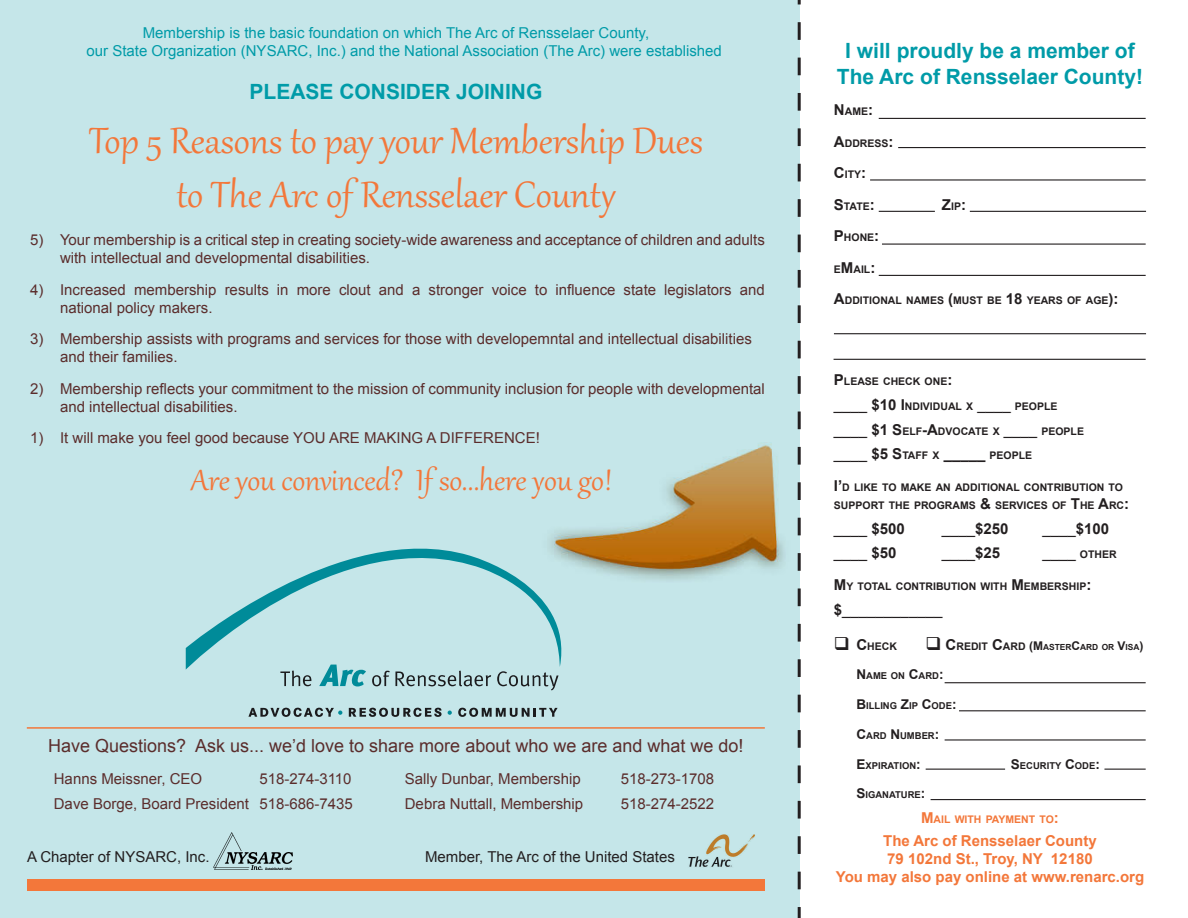
<style>
.page{position:relative;width:1188px;height:918px;background:#fff}
.page>*{position:absolute;margin:0;border:0;box-sizing:border-box;transform-origin:0 0}
.t1{font:45px/54px "Gabriola";color:#f3773a;text-align:center}
.t2{font:36px "Gabriola";color:#f3773a}
.t3{font:700 21px/25.2px "Arial";color:#009ba8;text-align:center}
.t4{font:18px "Arial";color:#5b2d2c}
.t5{font:15px/18px "Arial";color:#5b2d2c}
.t6{font:15px/18px "Arial";color:#009ba8}
.t7{font:700 15px "Arial";color:#f3773a}
.t8{font:15px "Arial";color:#231f20}
.t9{font:15px "Arial";color:#231f20}
.t10{font:700 15px "Arial";color:#231f20}
.t11{font:700 10.5px/18px "Arial";color:#231f20}
.t12{font:700 10.5px "Arial";color:#f3773a}
.t13{font:700 9.45px "Arial";color:#231f20}
.t14{font:700 8.4px "Arial";color:#231f20}
.s1{font-size:15px}
.s2{font-size:10.5px}
.s3{font-weight:400;font-size:15px}
.s4{font-weight:700}
.s5{font-size:12px}
.s6{font-size:13.5px}
</style>
<div class="page">
<div style="left:0;top:0;width:799px;height:918px;background:#c5e6e9"></div>
<div style="left:27px;top:879px;width:738px;height:12px;background:#f3773a"></div>
<svg style="left:349px;top:708px;width:93px;height:9px"></svg>
<svg style="left:458px;top:708px;width:100px;height:9px"></svg>
<svg style="left:280px;top:671px;width:31px;height:15px"></svg>
<svg style="left:319px;top:670px;width:47px;height:16px"></svg>
<svg style="left:372px;top:671px;width:119px;height:15px"></svg>
<svg style="left:497px;top:671px;width:62px;height:19px"></svg>
<svg style="left:248px;top:708px;width:94px;height:9px"></svg>
<svg style="left:448px;top:711px;width:4px;height:4px"></svg>
<svg style="left:186px;top:549px;width:375px;height:121px"></svg>
<hr style="left:879px;top:118px;width:267px;height:1px;background:#231f20">
<hr style="left:898px;top:147px;width:248px;height:1px;background:#231f20">
<hr style="left:870px;top:179px;width:276px;height:2px;background:#231f20">
<hr style="left:879px;top:211px;width:56px;height:1px;background:#231f20">
<hr style="left:970px;top:211px;width:176px;height:1px;background:#231f20">
<hr style="left:882px;top:244px;width:264px;height:1px;background:#231f20">
<hr style="left:834px;top:333px;width:312px;height:1px;background:#231f20">
<hr style="left:834px;top:359px;width:312px;height:1px;background:#231f20">
<hr style="left:945px;top:682px;width:201px;height:1px;background:#231f20">
<hr style="left:959px;top:710px;width:187px;height:1px;background:#231f20">
<hr style="left:945px;top:739px;width:201px;height:2px;background:#231f20">
<hr style="left:926px;top:769px;width:79px;height:1px;background:#231f20">
<hr style="left:1104px;top:769px;width:42px;height:1px;background:#231f20">
<hr style="left:931px;top:799px;width:215px;height:1px;background:#231f20">
<hr style="left:27px;top:727px;width:738px;height:2px;background:#f3773a">
<img style="left:688px;top:834px;width:67px;height:33px">
<img style="left:213px;top:833px;width:80px;height:36px">
<hr style="left:879px;top:275px;width:267px;height:1px;background:#231f20">
<svg style="left:798px;top:0;width:3px;height:918px"></svg>
<img style="left:541px;top:443px;width:243px;height:145px">
<p class="t6" style="left:87px;top:24px;width:637px;text-indent:56px">Membership is the basic foundation on which The Arc of Rensselaer County,<br>our State Organization (NYSARC, Inc.) and the National Association (The Arc) were established</p>
<p class="t3" style="left:250px;top:80px;width:294px">PLEASE CONSIDER JOINING</p>
<p class="t1" style="left:89px;top:111px;width:615px">Top 5 Reasons to pay your Membership Dues to The Arc of Rensselaer County</p>
<p class="t5" style="left:30px;top:231px;width:736px">5) Your membership is a critical step in creating society-wide awareness and acceptance of children and adults</p>
<p class="t5" style="left:60px;top:249px;width:312px">with intellectual and developmental disabilities.</p>
<p class="t5" style="left:60px;top:281px;width:706px;text-indent:-30px">4) Increased membership results in more clout and a stronger voice to influence state legislators and national policy makers.</p>
<p class="t5" style="left:60px;top:330px;width:693px;text-indent:-30px">3) Membership assists with programs and services for those with developemntal and intellectual disabilities and their families.</p>
<p class="t5" style="left:30px;top:380px;width:736px">2) Membership reflects your commitment to the mission of community inclusion for people with developmental</p>
<p class="t5" style="left:60px;top:398px;width:179px">and intellectual disabilities.</p>
<p class="t5" style="left:30px;top:429px;width:511px">1) It will make you feel good because YOU ARE MAKING A DIFFERENCE!</p>
<p class="t2" style="left:191px;top:457px;width:423px">Are you convinced? If so...here you go!</p>
<p class="t4" style="left:48px;top:734px;width:697px">Have Questions? Ask us... we’d love to share more about who we are and what we do!</p>
<p class="t5" style="left:54px;top:770px;width:150px">Hanns Meissner, CEO</p>
<p class="t5" style="left:259px;top:770px;width:94px">518-274-3110</p>
<p class="t5" style="left:405px;top:770px;width:177px">Sally Dunbar, Membership</p>
<p class="t5" style="left:621px;top:770px;width:95px">518-273-1708</p>
<p class="t5" style="left:54px;top:794px;width:300px">Dave Borge, Board President 518-686-7435</p>
<p class="t5" style="left:405px;top:794px;width:180px">Debra Nuttall, Membership</p>
<p class="t5" style="left:621px;top:794px;width:95px">518-274-2522</p>
<p class="t9" style="left:27px;top:847px;width:184px">A Chapter of NYSARC, Inc.</p>
<p class="t9" style="left:425px;top:847px;width:251px">Member, The Arc of the United States</p>
<p class="t3" style="left:837px;top:39px;width:308px">I will proudly be a member of<br>The Arc of Rensselaer County!</p>
<p class="t11" style="left:834px;top:103px;width:41px"><span class="s1">N</span>AME<span class="s1">:</span></p>
<p class="t11" style="left:834px;top:134px;width:61px"><span class="s1">A</span>DDRESS<span class="s1">:</span></p>
<p class="t11" style="left:834px;top:166px;width:34px"><span class="s1">C</span>ITY<span class="s1">:</span></p>
<p class="t11" style="left:834px;top:197px;width:42px"><span class="s1">S</span>TATE<span class="s1">:</span></p>
<p class="t10" style="left:942px;top:194px;width:26px">Z<span class="s2">IP</span>:</p>
<p class="t11" style="left:834px;top:229px;width:47px"><span class="s1">P</span>HONE<span class="s1">:</span></p>
<p class="t11" style="left:834px;top:260px;width:43px">E<span class="s1">M</span>AIL<span class="s1">:</span></p>
<p class="t11" style="left:834px;top:292px;width:286px"><span class="s1">A</span>DDITIONAL NAMES <span class="s1">(</span>MUST BE <span class="s1">18</span> YEARS OF AGE<span class="s1">):</span></p>
<p class="t11" style="left:834px;top:373px;width:120px"><span class="s1">P</span>LEASE CHECK ONE<span class="s1">:</span></p>
<p class="t11" style="left:834px;top:398px;width:225px"><span class="s3">____</span> <span class="s1">$10 I</span> NDIVIDUAL X <span class="s3">____</span> PEOPLE</p>
<p class="t11" style="left:834px;top:422px;width:252px"><span class="s3">____</span> <span class="s1">$1 S</span>ELF<span class="s1">-A</span>DVOCATE X <span class="s3">____</span> PEOPLE</p>
<p class="t11" style="left:834px;top:447px;width:200px"><span class="s3">____</span> <span class="s1">$5 S</span>TAFF X <span class="s1">_____</span> PEOPLE</p>
<p class="t11" style="left:834px;top:479px;width:297px"><span class="s1">I’</span>D LIKE TO MAKE AN ADDITIONAL CONTRIBUTION TO<br>SUPPORT THE PROGRAMS <span class="s1">&amp;</span> SERVICES OF <span class="s1">T</span>HE <span class="s1">A</span>RC<span class="s1">:</span></p>
<p class="t8" style="left:834px;top:519px;width:72px">____ <span class="s4">$500</span></p>
<p class="t8" style="left:942px;top:519px;width:68px">____<span class="s4">$250</span></p>
<p class="t8" style="left:1042px;top:519px;width:68px">____<span class="s4">$100</span></p>
<p class="t8" style="left:834px;top:543px;width:64px">____ <span class="s4">$50</span></p>
<p class="t8" style="left:942px;top:543px;width:60px">____<span class="s4">$25</span></p>
<p class="t11" style="left:1042px;top:546px;width:76px"><span class="s3">____</span> OTHER</p>
<p class="t11" style="left:834px;top:578px;width:259px"><span class="s1">M</span>Y TOTAL CONTRIBUTION WITH <span class="s1">M</span> EMBERSHIP<span class="s1">:</span></p>
<p class="t8" style="left:834px;top:600px;width:110px"><span class="s4">$</span>____________</p>
<p class="t11" style="left:834px;top:637px;width:65px">❑ <span class="s1">C</span>HECK</p>
<p class="t14" style="left:925px;top:641px;width:220px">❑ <span class="s1">C</span><span class="s2">REDIT</span> <span class="s1">C</span><span class="s2">ARD</span> <span class="s5">(M</span>ASTER<span class="s5">C</span>ARD OR <span class="s5">V</span>ISA<span class="s5">)</span></p>
<p class="t13" style="left:856px;top:670px;width:89px"><span class="s6">N</span>AME ON <span class="s6">C</span>ARD<span class="s6">:</span></p>
<p class="t13" style="left:834px;top:700px;width:124px"><span class="s6">B</span>ILLING <span class="s6">Z</span>IP <span class="s6">C</span>ODE<span class="s6">:</span></p>
<p class="t13" style="left:834px;top:729px;width:107px"><span class="s6">C</span>ARD <span class="s6">N</span> UMBER<span class="s6">:</span></p>
<p class="t13" style="left:834px;top:759px;width:90px"><span class="s6">E</span>XPIRATION<span class="s6">: S</span></p>
<p class="t13" style="left:1020px;top:759px;width:81px">ECURITY <span class="s6">C</span>ODE<span class="s6">:</span></p>
<p class="t13" style="left:834px;top:789px;width:93px"><span class="s6">S</span> IGANATURE<span class="s6">:</span></p>
<p class="t12" style="left:921px;top:812px;width:139px"><span class="s1">M</span>AIL WITH PAYMENT TO<span class="s1">:</span></p>
<p class="t7" style="left:883px;top:830px;width:215px">The Arc of Rensselaer County</p>
<p class="t7" style="left:887px;top:848px;width:207px">79 102nd St., Troy, NY 12180</p>
<p class="t7" style="left:836px;top:866px;width:310px">You may also pay online at www.renarc.org</p>
</div>
